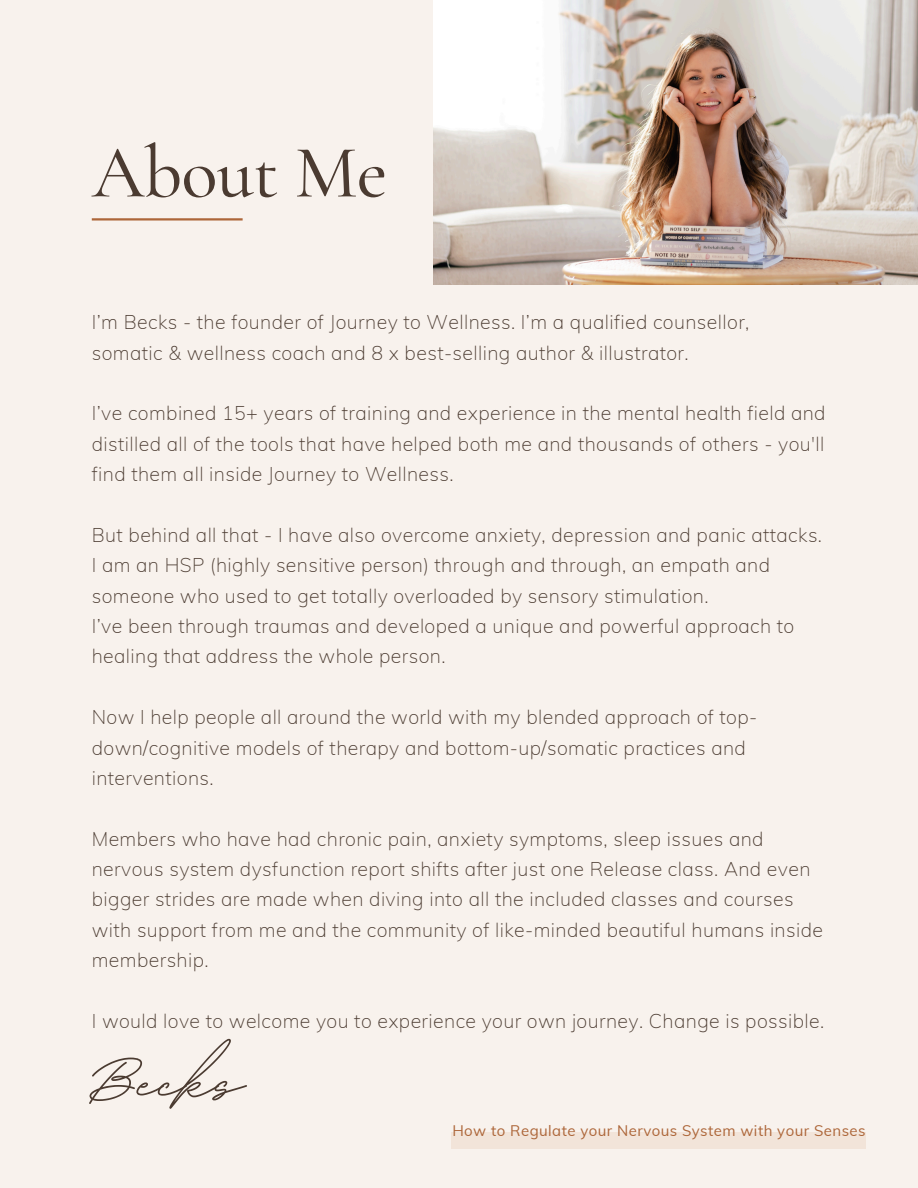
<style>
.page{position:relative;width:918px;height:1188px;background:#f8f2ed}
.page>*{position:absolute;margin:0;border:0;box-sizing:border-box;transform-origin:0 0}
.t1{font:700 109.95px "BD Script";letter-spacing:-.01em;color:#4b3b31}
.t2{font:500 75px "Cormorant Garamond";letter-spacing:-.01em;color:#4b3b31}
.t3{font:200 19.5px/30.3px "Muli";letter-spacing:.02em;color:#4b3b31}
.t4{font:15px "Muli";letter-spacing:.03em;color:#ad6639}
</style>
<div class="page">
<img style="left:434px;top:0;width:484px;height:285px">
<hr style="left:92px;top:218px;width:151px;height:3px;background:#ad6639">
<div style="left:451px;top:1132px;width:415px;height:16px;background:#f2e4d9"></div>
<h3 class="t2" style="left:92px;top:127px;width:297px">About Me</h3>
<h2 class="t3" style="left:92px;top:307px;width:659px">I’m Becks - the founder of Journey to Wellness. I’m a qualified counsellor, somatic &amp; wellness coach and 8 x best-selling author &amp; illustrator.</h2>
<h3 class="t3" style="left:92px;top:398px;width:735px;text-align:justify">I’ve combined 15+ years of training and experience in the mental health field and distilled all of the tools that have helped both me and thousands of others - you'll find them all inside Journey to Wellness.</h3>
<h3 class="t3" style="left:92px;top:519px;width:732px">But behind all that - I have also overcome anxiety, depression and panic attacks.<br>I am an HSP (highly sensitive person) through and through, an empath and someone who used to get totally overloaded by sensory stimulation.<br>I’ve been through traumas and developed a unique and powerful approach to healing that address the whole person.</h3>
<h3 class="t3" style="left:92px;top:702px;width:667px">Now I help people all around the world with my blended approach of top&shy;down/cognitive models of therapy and bottom-up/somatic practices and interventions.</h3>
<h3 class="t3" style="left:92px;top:823px;width:733px">Members who have had chronic pain, anxiety symptoms, sleep issues and nervous system dysfunction report shifts after just one Release class. And even bigger strides are made when diving into all the included classes and courses with support from me and the community of like-minded beautiful humans inside membership.</h3>
<h3 class="t3" style="left:92px;top:1005px;width:734px">I would love to welcome you to experience your own journey. Change is possible.</h3>
<p class="t1" style="left:92px;top:1009px;width:153px">Becks</p>
<h1 class="t4" style="left:452px;top:1121px;width:415px">How to Regulate your Nervous System with your Senses</h1>
</div>
